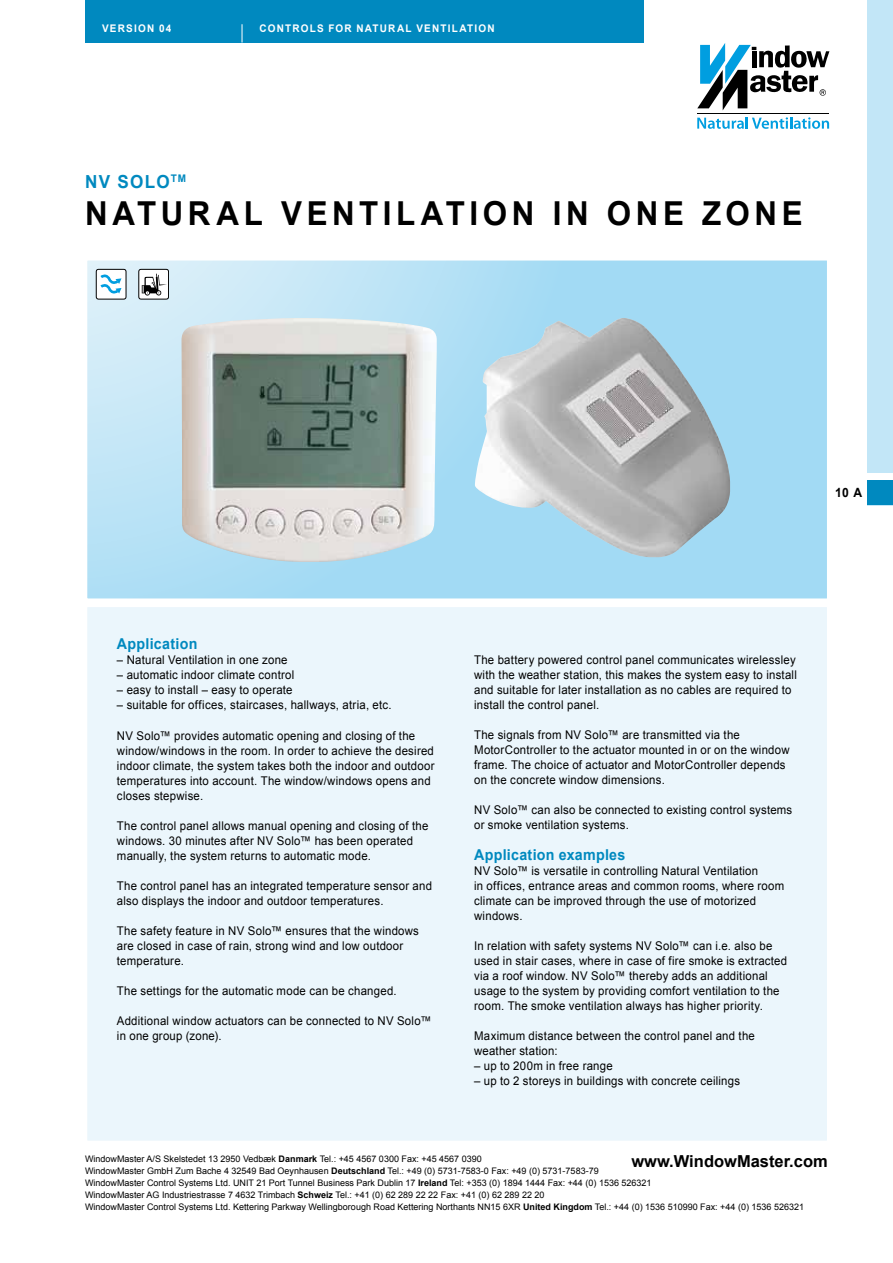
<style>
.page{position:relative;width:893px;height:1263px;background:#fff}
.page>*{position:absolute;margin:0;border:0;box-sizing:border-box;transform-origin:0 0}
.t1{font:700 33px "Arial";letter-spacing:.145em;color:#000;scale:.95 1}
.t2{font:700 18px "Arial";letter-spacing:.075em;color:#0089bf;scale:.95 1}
.t3{font:700 16.5px "Arial";color:#000}
.t4{font:700 15px "Arial";letter-spacing:.02em;color:#0089bf;scale:.95 1}
.t5{font:700 12.75px "Arial";color:#000;scale:.95 1}
.t6{font:12px/15px "Arial";letter-spacing:.02em;color:#000;scale:.95 1}
.t7{font:700 10.5px "Arial";letter-spacing:.12em;color:#fff;scale:.95 1}
.t8{font:9px/12px "Arial";color:#000}
.s1{font-weight:700}
</style>
<div class="page">
<div style="left:85px;top:605px;width:744px;height:538px;background:#ebf6fc;border:2px solid #fff"></div>
<svg style="left:697px;top:117px;width:132px;height:12px"></svg>
<svg style="left:697px;top:43px;width:132px;height:67px"></svg>
<hr style="left:697px;top:113px;width:132px;height:1px;background:#000">
<svg style="left:88px;top:261px;width:738px;height:337px;background:#afdff4"></svg>
<div style="left:85px;top:258px;width:744px;height:343px;border:2px solid #fff"></div>
<div style="left:85px;top:0;width:558px;height:43px;background:#0089bf"></div>
<svg style="left:242px;top:24px;width:1px;height:19px"></svg>
<div style="left:867px;top:0;width:26px;height:505px;background:#c2e6f7"></div>
<div style="left:867px;top:480px;width:26px;height:25px;background:#0089bf"></div>
<div style="left:862px;top:473px;width:31px;height:7px;background:#fff"></div>
<div style="left:139px;top:269px;width:30px;height:30px;background:#fff;border-radius:2px"></div>
<div style="left:138px;top:269px;width:31px;height:30px;border:1px solid #000;border-radius:2px"></div>
<svg style="left:142px;top:274px;width:25px;height:22px"></svg>
<div style="left:96px;top:269px;width:30px;height:30px;background:#fff;border-radius:2px"></div>
<div style="left:96px;top:269px;width:30px;height:30px;border:1px solid #000;border-radius:2px"></div>
<svg style="left:100px;top:274px;width:21px;height:20px"></svg>
<img style="left:181px;top:318px;width:256px;height:244px">
<img style="left:475px;top:318px;width:255px;height:239px">
<p class="t7" style="left:102px;top:21px;width:34px">Version</p>
<p class="t7" style="left:159px;top:21px;width:15px">04</p>
<p class="t7" style="left:260px;top:21px;width:53px">controls</p>
<p class="t7" style="left:328px;top:21px;width:133px">for natural ventila</p>
<p class="t7" style="left:467px;top:21px;width:16px">tion</p>
<h2 class="t2" style="left:85px;top:170px;width:106px">NV SOLO<sup>tm</sup></h2>
<h1 class="t1" style="left:85px;top:192px;width:164px">Natural</h1>
<h1 class="t1" style="left:281px;top:192px;width:129px">Ventila</h1>
<h1 class="t1" style="left:446px;top:192px;width:48px">tion</h1>
<h1 class="t1" style="left:553px;top:192px;width:265px">in onezone</h1>
<p class="t5" style="left:835px;top:484px;width:30px">10 A</p>
<p class="t4" style="left:117px;top:634px;width:86px">Application</p>
<p class="t6" style="left:117px;top:652px;width:181px">– Natural Ventilation in one zone</p>
<p class="t6" style="left:117px;top:667px;width:188px">– automatic indoor climate control</p>
<p class="t6" style="left:117px;top:682px;width:186px">– easy to install – easy to operate</p>
<p class="t6" style="left:117px;top:697px;width:290px">– suitable for offices, staircases, hallways, atria, etc.</p>
<p class="t6" style="left:117px;top:728px;width:336px">NV Solo™ provides automatic opening and closing of the window/windows in the room. In order to achieve the desired indoor climate, the system takes both the indoor and outdoor temperatures into account. The window/windows opens and closes stepwise.</p>
<p class="t6" style="left:117px;top:818px;width:329px">The control panel allows manual opening and closing of the windows. 30 minutes after NV Solo™ has been operated manually, the system returns to automatic mode.</p>
<p class="t6" style="left:117px;top:878px;width:333px">The control panel has an integrated temperature sensor and also displays the indoor and outdoor temperatures.</p>
<p class="t6" style="left:117px;top:923px;width:319px">The safety feature in NV Solo™ ensures that the windows are closed in case of rain, strong wind and low outdoor temperature.</p>
<p class="t6" style="left:117px;top:983px;width:296px">The settings for the automatic mode can be changed.</p>
<p class="t6" style="left:117px;top:1013px;width:333px">Additional window actuators can be connected to NV Solo™ in one group (zone).</p>
<p class="t6" style="left:474px;top:652px;width:341px">The battery powered control panel communicates wirelessley with the weather station, this makes the system easy to install and suitable for later installation as no cables are required to install the control panel.</p>
<p class="t6" style="left:474px;top:727px;width:334px">The signals from NV Solo™ are transmitted via the MotorController to the actuator mounted in or on the window frame. The choice of actuator and MotorController depends on the concrete window dimensions.</p>
<p class="t6" style="left:474px;top:802px;width:336px">NV Solo™ can also be connected to existing control systems or smoke ventilation systems.</p>
<p class="t4" style="left:474px;top:845px;width:161px">Application examples</p>
<p class="t6" style="left:474px;top:864px;width:328px">NV Solo™ is versatile in controlling Natural Ventilation<br>in offices, entrance areas and common rooms, where room climate can be improved through the use of motorized windows.</p>
<p class="t6" style="left:474px;top:939px;width:331px">In relation with safety systems NV Solo™ can i.e. also be used in stair cases, where in case of fire smoke is extracted via a roof window. NV Solo™ thereby adds an additional usage to the system by providing comfort ventilation to the room. The smoke ventilation always has higher priority.</p>
<p class="t6" style="left:474px;top:1029px;width:297px">Maximum distance between the control panel and the weather station:</p>
<p class="t6" style="left:474px;top:1059px;width:147px">– up to 200m in free range</p>
<p class="t6" style="left:474px;top:1074px;width:282px">– up to 2 storeys in buildings with concrete ceilings</p>
<p class="t8" style="left:85px;top:1152px;width:720px">WindowMaster A/S Skelstedet 13 2950 Vedbæk <span class="s1">Danmark</span> Tel.: +45 4567 0300 Fax: +45 4567 0390<br>WindowMaster GmbH Zum Bache 4 32549 Bad Oeynhausen <span class="s1">Deutschland</span> Tel.: +49 (0) 5731-7583-0 Fax: +49 (0) 5731-7583-79<br>WindowMaster Control Systems Ltd. UNIT 21 Port Tunnel Business Park Dublin 17 <span class="s1">Ireland</span> Tel: +353 (0) 1894 1444 Fax: +44 (0) 1536 526321<br>WindowMaster AG Industriestrasse 7 4632 Trimbach <span class="s1">Schweiz</span> Tel.: +41 (0) 62 289 22 22 Fax: +41 (0) 62 289 22 20<br>WindowMaster Control Systems Ltd. Kettering Parkway Wellingborough Road Kettering Northants NN15 6XR <span class="s1">United Kingdom</span> Tel.: +44 (0) 1536 510990 Fax: +44 (0) 1536 526321</p>
<h3 class="t3" style="left:631px;top:1150px;width:198px">www.WindowMaster.com</h3>
</div>
